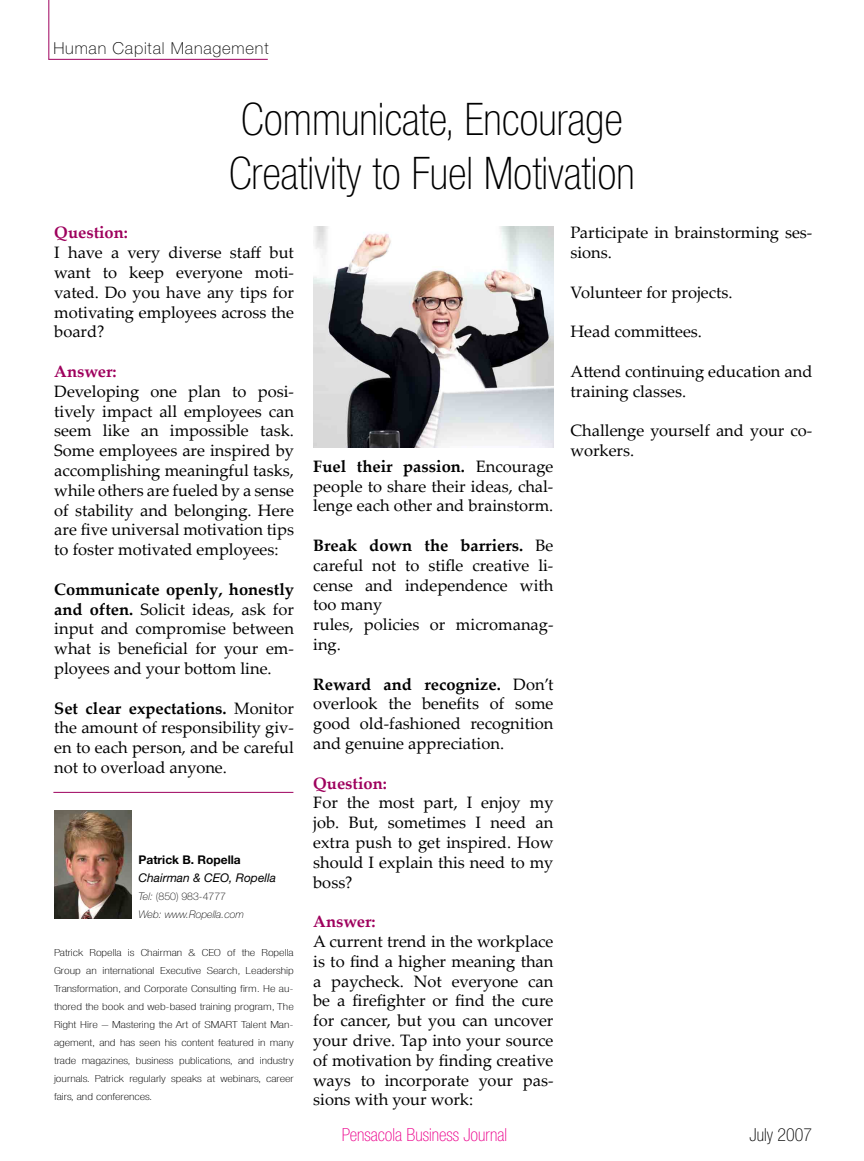
<style>
.page{position:relative;width:864px;height:1161px;background:#fff}
.page>*{position:absolute;margin:0;border:0;box-sizing:border-box;transform-origin:0 0}
.t1{font:100 condensed 45px/54px "Helvetica Neue LT Std";color:#000}
.t2{font:100 condensed 18px "Helvetica Neue LT Std";color:#ec008c}
.t3{font:100 condensed 18px "Helvetica Neue LT Std";color:#000}
.t4{font:16.5px/19.8px "Palatino Linotype";color:#000;text-align:justify}
.t5{font:700 16.5px "Palatino Linotype";color:#9e005d}
.t6{font:100 16.5px "Helvetica Neue LT Std";letter-spacing:.05em;color:#000}
.t7{font:italic 12px "Helvetica Neue LT Std";color:#000}
.t8{font:700 12px "Helvetica Neue LT Std";color:#000}
.t9{font:100 10.5px/18px "Helvetica Neue LT Std";color:#000;text-align:justify}
.t10{font:italic 100 10.5px/18px "Helvetica Neue LT Std";color:#000}
.t11{font:100 condensed 9.75px/18px "Helvetica Neue LT Std";color:#000;text-align:justify;scale:1.36 1}
.s1{font-weight:700}
.s2{font-style:normal}
</style>
<div class="page">
<hr style="left:48px;top:0;width:1px;height:60px;background:#9e005e">
<hr style="left:48px;top:59px;width:220px;height:1px;background:#9e005e">
<hr style="left:53px;top:792px;width:240px;height:1px;background:#9e005e">
<img style="left:313px;top:226px;width:241px;height:221px">
<img style="left:54px;top:810px;width:77px;height:109px">
<p class="t6" style="left:53px;top:39px;width:217px">Human Capital Management</p>
<h1 class="t1" style="left:229px;top:92px;width:407px">Communicate, Encourage<br>Creativity to Fuel Motivation</h1>
<p class="t5" style="left:54px;top:221px;width:75px">Question:</p>
<p class="t4" style="left:54px;top:242px;width:241px">I have a very diverse staff but want to keep everyone moti&shy;vated. Do you have any tips for motivating employees across the board?</p>
<p class="t5" style="left:54px;top:360px;width:64px">Answer:</p>
<p class="t4" style="left:54px;top:381px;width:241px">Developing one plan to posi&shy;tively impact all employees can seem like an impossible task.<br>Some employees are inspired by accomplishing meaningful tasks, while others are fueled by a sense of stability and belonging. Here are five universal motivation tips to foster motivated employees:</p>
<p class="t4" style="left:54px;top:579px;width:241px"><span class="s1">Communicate openly, honestly and often.</span> Solicit ideas, ask for input and compromise between what is beneficial for your em&shy;ployees and your bottom line.</p>
<p class="t4" style="left:54px;top:697px;width:241px"><span class="s1">Set clear expectations.</span> Monitor the amount of responsibility giv&shy;en to each person, and be careful not to overload anyone.</p>
<p class="t8" style="left:138px;top:852px;width:104px">Patrick B. Ropella</p>
<p class="t7" style="left:138px;top:871px;width:139px">Chairman &amp; CEO, Ropella</p>
<p class="t10" style="left:138px;top:887px;width:107px">Tel: <span class="s2">(850) 983-4777<br></span>Web: www.Ropella.com</p>
<p class="t9" style="left:53px;top:941px;width:242px">Patrick Ropella is Chairman &amp; CEO of the Ropella Group an international Executive Search, Leadership Transformation, and Corporate Consulting firm. He au&shy;thored the book and web-based training program, The Right Hire – Mastering the Art of SMART Talent Man&shy;agement, and has seen his content featured in many trade magazines, business publications, and industry journals. Patrick regularly speaks at webinars, career fairs, and conferences.</p>
<p class="t11" style="left:54px;top:943px;width:178px">Patrick Ropella is Chairman &amp; CEO of the Ropella Group an international Executive Search, Leadership Transformation, and Corporate Consulting firm. He au&shy;thored the book and web-based training program, The Right Hire – Mastering the Art of SMART Talent Man&shy;agement, and has seen his content featured in many trade magazines, business publications, and industry journals. Patrick regularly speaks at webinars, career fairs, and conferences.</p>
<p class="t4" style="left:313px;top:456px;width:242px"><span class="s1">Fuel their passion.</span> Encourage people to share their ideas, chal&shy;lenge each other and brainstorm.</p>
<p class="t4" style="left:313px;top:535px;width:242px;text-align:left"><span class="s1">Break down the barriers.</span> Be careful not to stifle creative li&shy;cense and independence with too many<br>rules, policies or micromanag&shy;ing.</p>
<p class="t4" style="left:313px;top:674px;width:242px"><span class="s1">Reward and recognize.</span> Don’t overlook the benefits of some good old-fashioned recognition and genuine appreciation.</p>
<p class="t5" style="left:313px;top:771px;width:75px">Question:</p>
<p class="t4" style="left:313px;top:792px;width:242px">For the most part, I enjoy my job. But, sometimes I need an extra push to get inspired. How should I explain this need to my boss?</p>
<p class="t5" style="left:313px;top:910px;width:64px">Answer:</p>
<p class="t4" style="left:313px;top:931px;width:242px">A current trend in the workplace is to find a higher meaning than a paycheck. Not everyone can be a firefighter or find the cure for cancer, but you can uncover your drive. Tap into your source of motivation by finding creative ways to incorporate your pas&shy;sions with your work:</p>
<p class="t4" style="left:571px;top:222px;width:243px">Participate in brainstorming ses&shy;sions.</p>
<p class="t4" style="left:571px;top:282px;width:164px">Volunteer for projects.</p>
<p class="t4" style="left:571px;top:321px;width:133px">Head committees.</p>
<p class="t4" style="left:571px;top:361px;width:243px">Attend continuing education and training classes.</p>
<p class="t4" style="left:571px;top:420px;width:243px">Challenge yourself and your co&shy;workers.</p>
<p class="t2" style="left:342px;top:1125px;width:167px">Pensacola Business Journal</p>
<p class="t3" style="left:750px;top:1125px;width:64px">July 2007</p>
</div>
